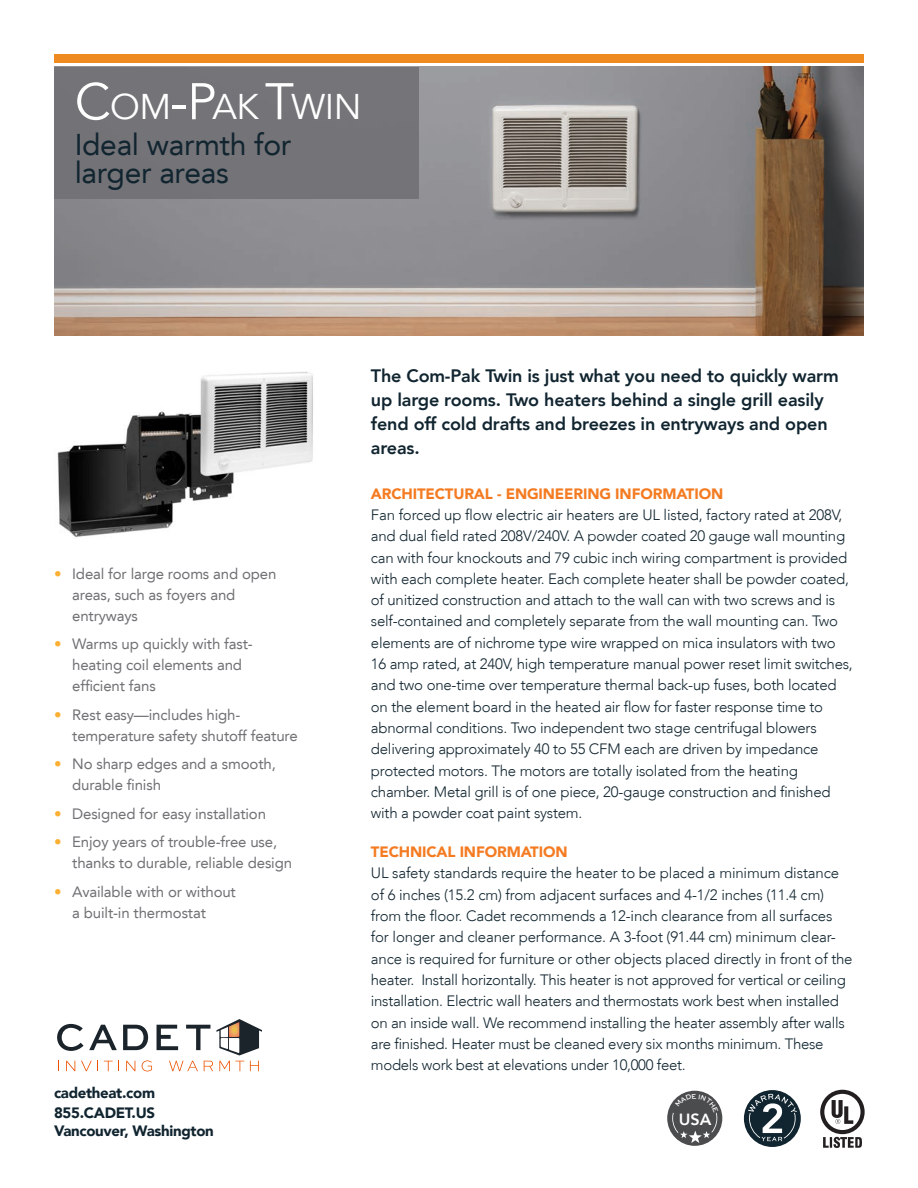
<style>
.page{position:relative;width:918px;height:1188px;background:#fff}
.page>*{position:absolute;margin:0;border:0;box-sizing:border-box;transform-origin:0 0}
.t1{font:35.7px "Avenir LT";letter-spacing:-.015em;color:#fff}
.t2{font:30px "Avenir LT";letter-spacing:-.01em;color:#112530}
.t3{font:800 18px/24px "Avenir LT";letter-spacing:-.01em;color:#112530}
.t4{font:800 16.2px "Avenir LT";color:#fff}
.t5{font:300 15px/21.3px "Avenir LT";letter-spacing:-.015em;color:#112530}
.t6{font:15px/21px "Avenir LT";letter-spacing:-.01em;color:#717074}
.t7{font:900 15px "Avenir LT";letter-spacing:-.01em;color:#f47b21}
.t8{font:900 15px "Avenir LT";letter-spacing:-.02em;color:#112530}
.s1{font-size:51px}
.s2{color:#fbb033}
</style>
<div class="page">
<img style="left:54px;top:67px;width:810px;height:268px">
<div style="left:55px;top:67px;width:364px;height:132px;background:#717074"></div>
<div style="left:54px;top:54px;width:810px;height:9px;background:#ef8a20"></div>
<svg style="left:57px;top:1024px;width:60px;height:27px"></svg>
<svg style="left:123px;top:1025px;width:25px;height:25px"></svg>
<svg style="left:157px;top:1025px;width:21px;height:25px"></svg>
<svg style="left:186px;top:1025px;width:24px;height:25px"></svg>
<svg style="left:216px;top:1019px;width:46px;height:36px"></svg>
<svg style="left:66px;top:1061px;width:9px;height:10px"></svg>
<svg style="left:81px;top:1061px;width:17px;height:10px"></svg>
<svg style="left:104px;top:1061px;width:15px;height:10px"></svg>
<svg style="left:126px;top:1061px;width:9px;height:10px"></svg>
<svg style="left:142px;top:1060px;width:10px;height:11px"></svg>
<svg style="left:169px;top:1061px;width:29px;height:10px"></svg>
<svg style="left:204px;top:1061px;width:9px;height:10px"></svg>
<svg style="left:219px;top:1061px;width:25px;height:10px"></svg>
<svg style="left:250px;top:1061px;width:9px;height:10px"></svg>
<img style="left:57px;top:372px;width:256px;height:165px">
<svg style="left:820px;top:1090px;width:45px;height:58px"></svg>
<svg style="left:744px;top:1090px;width:57px;height:57px"></svg>
<svg style="left:667px;top:1091px;width:55px;height:55px"></svg>
<p class="t1" style="left:75px;top:86px;width:288px"><span class="s1">C</span>OM<span class="s1">-P</span>AK <span class="s1">T</span>WIN</p>
<p class="t2" style="left:75px;top:127px;width:218px">Ideal warmth for</p>
<p class="t2" style="left:75px;top:155px;width:156px">larger areas</p>
<p class="t6" style="left:72px;top:563px;width:206px;text-indent:-18px"><span class="s2">•</span> Ideal for large rooms and open areas, such as foyers and</p>
<p class="t6" style="left:72px;top:605px;width:67px">entryways</p>
<p class="t6" style="left:54px;top:634px;width:200px"><span class="s2">•</span> Warms up quickly with fast-</p>
<p class="t6" style="left:72px;top:655px;width:171px">heating coil elements and</p>
<p class="t6" style="left:72px;top:676px;width:85px">efficient fans</p>
<p class="t6" style="left:54px;top:704px;width:188px"><span class="s2">•</span> Rest easy—includes high-</p>
<p class="t6" style="left:72px;top:725px;width:227px">temperature safety shutoff feature</p>
<p class="t6" style="left:72px;top:754px;width:205px;text-indent:-18px"><span class="s2">•</span> No sharp edges and a smooth, durable finish</p>
<p class="t6" style="left:54px;top:803px;width:213px"><span class="s2">•</span> Designed for easy installation</p>
<p class="t6" style="left:72px;top:832px;width:221px;text-indent:-18px"><span class="s2">•</span> Enjoy years of trouble-free use, thanks to durable, reliable design</p>
<p class="t6" style="left:54px;top:881px;width:183px"><span class="s2">•</span> Available with or without</p>
<p class="t6" style="left:72px;top:902px;width:135px">a built-in thermostat</p>
<p class="t8" style="left:54px;top:1084px;width:103px">cadetheat.com</p>
<p class="t8" style="left:54px;top:1103px;width:103px">855.CADET.US</p>
<p class="t8" style="left:54px;top:1121px;width:161px">Vancouver, Washington</p>
<p class="t3" style="left:371px;top:364px;width:470px">The Com-Pak Twin is just what you need to quickly warm up large rooms. Two heaters behind a single grill easily fend off cold drafts and breezes in entryways and open areas.</p>
<p class="t7" style="left:371px;top:484px;width:354px">ARCHITECTURAL - ENGINEERING INFORMATION</p>
<p class="t5" style="left:371px;top:504px;width:483px">Fan forced up flow electric air heaters are UL listed, factory rated at 208V, and dual field rated 208V/240V. A powder coated 20 gauge wall mounting can with four knockouts and 79 cubic inch wiring compartment is provided with each complete heater. Each complete heater shall be powder coated, of unitized construction and attach to the wall can with two screws and is self-contained and completely separate from the wall mounting can. Two elements are of nichrome type wire wrapped on mica insulators with two 16 amp rated, at 240V, high temperature manual power reset limit switches, and two one-time over temperature thermal back-up fuses, both located on the element board in the heated air flow for faster response time to</p>
<p class="t5" style="left:371px;top:717px;width:447px">abnormal conditions. Two independent two stage centrifugal blowers</p>
<p class="t5" style="left:371px;top:738px;width:449px">delivering approximately 40 to 55 CFM each are driven by impedance</p>
<p class="t5" style="left:371px;top:760px;width:429px">protected motors. The motors are totally isolated from the heating</p>
<p class="t5" style="left:371px;top:781px;width:461px">chamber. Metal grill is of one piece, 20-gauge construction and finished with a powder coat paint system.</p>
<p class="t7" style="left:371px;top:843px;width:198px">TECHNICAL INFORMATION</p>
<p class="t5" style="left:371px;top:863px;width:483px">UL safety standards require the heater to be placed a minimum distance of 6 inches (15.2 cm) from adjacent surfaces and 4-1/2 inches (11.4 cm) from the floor. Cadet recommends a 12-inch clearance from all surfaces for longer and cleaner performance. A 3-foot (91.44 cm) minimum clear&shy;ance is required for furniture or other objects placed directly in front of the heater. Install horizontally. This heater is not approved for vertical or ceiling installation. Electric wall heaters and thermostats work best when installed on an inside wall. We recommend installing the heater assembly after walls are finished. Heater must be cleaned every six months minimum. These models work best at elevations under 10,000 feet.</p>
<p class="t4" style="left:679px;top:1109px;width:34px">USA</p>
</div>
